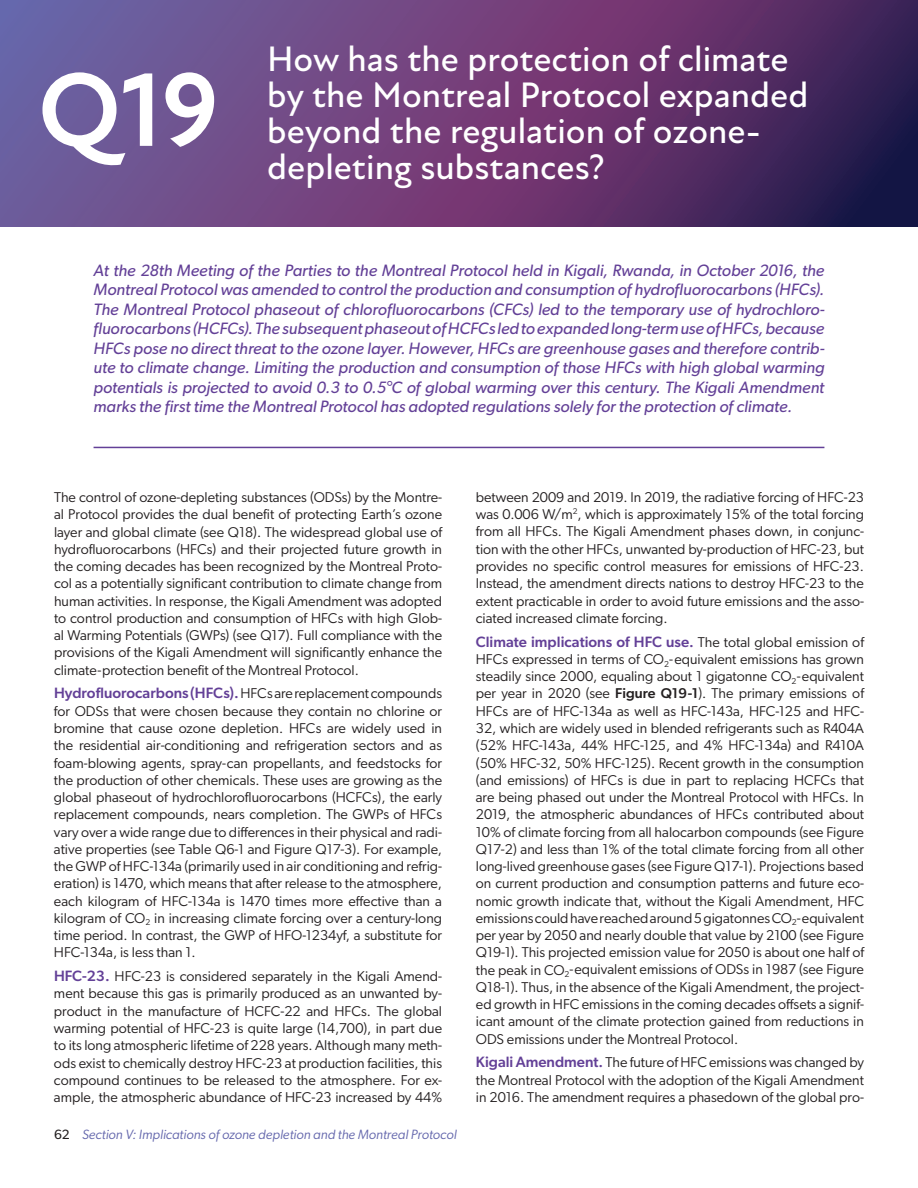
<style>
.page{position:relative;width:918px;height:1188px;background:#fff}
.page>*{position:absolute;margin:0;border:0;box-sizing:border-box;transform-origin:0 0}
.t1{font:700 106.5px "New Atten";color:#fff}
.ES_Section_Headings{font:500 36px "New Atten";color:#fff}
.Answer_Block{font:italic 16.5px/19.5px "Gibson";color:#634097;text-align:justify}
.Paragraph_Style_1{font:500 15px "Gibson";color:#634097}
.Paragraph_Style_1-2{font:14.25px/17.2px "Gibson";color:#231f20;text-align:justify}
.t2{font:italic 13.5px "Gibson";color:#6568ad}
.s1{font-weight:500;font-size:15px;color:#634097}
.s2{font-style:normal;color:#231f20}
.s3{font-weight:400;font-size:14.25px;color:#231f20}
.s4{font-weight:500}
</style>
<div class="page">
<svg style="left:0;top:0;width:918px;height:227px;background:#633e78"></svg>
<hr style="left:94px;top:447px;width:730px;height:1px;background:#634097">
<hr style="left:917px;top:0;width:1px;height:63px;background:#312051">
<p class="t1" style="left:38px;top:47px;width:183px">Q19</p>
<p class="ES_Section_Headings" style="left:267px;top:37px;width:523px">How has the protection of climate</p>
<p class="ES_Section_Headings" style="left:267px;top:73px;width:543px">by the Montreal Protocol expanded</p>
<p class="ES_Section_Headings" style="left:267px;top:109px;width:495px">beyond the regulation of ozone-</p>
<p class="ES_Section_Headings" style="left:267px;top:145px;width:339px">depleting substances?</p>
<p class="Answer_Block" style="left:94px;top:260px;width:733px">At the 28th Meeting of the Parties to the Montreal Protocol held in Kigali, Rwanda, in October 2016, the Montreal Protocol was amended to control the production and consumption of hydrofluorocarbons (HFCs).<br>The Montreal Protocol phaseout of chlorofluorocarbons (CFCs) led to the temporary use of hydrochloro-</p>
<p class="Answer_Block" style="left:94px;top:319px;width:732px">fluorocarbons (HCFCs). The subsequent phaseout of HCFCs led to expanded long-term use of HFCs, because</p>
<p class="Answer_Block" style="left:94px;top:338px;width:732px">HFCs pose no direct threat to the ozone layer. However, HFCs are greenhouse gases and therefore contrib&shy;ute to climate change. Limiting the production and consumption of those HFCs with high global warming potentials is projected to avoid 0.3 to 0.5°C of global warming over this century. The Kigali Amendment marks the first time the Montreal Protocol has adopted regulations solely for the protection of climate.</p>
<p class="Paragraph_Style_1-2" style="left:54px;top:488px;width:390px">The control of ozone-depleting substances (ODSs) by the Montre&shy;al Protocol provides the dual benefit of protecting Earth’s ozone layer and global climate (see Q18). The widespread global use of hydrofluorocarbons (HFCs) and their projected future growth in the coming decades has been recognized by the Montreal Proto&shy;col as a potentially significant contribution to climate change from human activities. In response, the Kigali Amendment was adopted to control production and consumption of HFCs with high Glob&shy;al Warming Potentials (GWPs) (see Q17). Full compliance with the provisions of the Kigali Amendment will significantly enhance the climate-protection benefit of the Montreal Protocol.</p>
<p class="Paragraph_Style_1-2" style="left:54px;top:685px;width:390px"><span class="s1">Hydrofluorocarbons (HFCs).</span> HFCs are replacement compounds</p>
<p class="Paragraph_Style_1-2" style="left:54px;top:702px;width:390px">for ODSs that were chosen because they contain no chlorine or bromine that cause ozone depletion. HFCs are widely used in the residential air-conditioning and refrigeration sectors and as foam-blowing agents, spray-can propellants, and feedstocks for the production of other chemicals. These uses are growing as the global phaseout of hydrochlorofluorocarbons (HCFCs), the early replacement compounds, nears completion. The GWPs of HFCs vary over a wide range due to differences in their physical and radi&shy;ative properties (see Table Q6-1 and Figure Q17-3). For example, the GWP of HFC-134a (primarily used in air conditioning and refrig&shy;eration) is 1470, which means that after release to the atmosphere, each kilogram of HFC-134a is 1470 times more effective than a kilogram of CO<sub>2</sub> in increasing climate forcing over a century-long time period. In contrast, the GWP of HFO-1234yf, a substitute for HFC-134a, is less than 1.</p>
<p class="Paragraph_Style_1-2" style="left:54px;top:968px;width:390px"><span class="s1">HFC-23.</span> HFC-23 is considered separately in the Kigali Amend&shy;ment because this gas is primarily produced as an unwanted by&shy;product in the manufacture of HCFC-22 and HFCs. The global warming potential of HFC-23 is quite large (14,700), in part due to its long atmospheric lifetime of 228 years. Although many meth&shy;ods exist to chemically destroy HFC-23 at production facilities, this compound continues to be released to the atmosphere. For ex&shy;ample, the atmospheric abundance of HFC-23 increased by 44%</p>
<p class="t2" style="left:54px;top:1127px;width:404px"><span class="s2">62</span> Section V: Implications of ozone depletion and the Montreal Protocol</p>
<p class="Paragraph_Style_1-2" style="left:476px;top:488px;width:390px">between 2009 and 2019. In 2019, the radiative forcing of HFC-23 was 0.006 W/m<sup>2</sup>, which is approximately 15% of the total forcing from all HFCs. The Kigali Amendment phases down, in conjunc&shy;tion with the other HFCs, unwanted by-production of HFC-23, but provides no specific control measures for emissions of HFC-23.<br>Instead, the amendment directs nations to destroy HFC-23 to the extent practicable in order to avoid future emissions and the asso&shy;ciated increased climate forcing.</p>
<p class="Paragraph_Style_1" style="left:476px;top:633px;width:390px">Climate implications of HFC use. <span class="s3">The total global emission of</span></p>
<p class="Paragraph_Style_1-2" style="left:476px;top:650px;width:390px">HFCs expressed in terms of CO<sub>2</sub>-equivalent emissions has grown steadily since 2000, equaling about 1 gigatonne CO<sub>2</sub>-equivalent per year in 2020 (see <span class="s4">Figure Q19-1</span>). The primary emissions of HFCs are of HFC-134a as well as HFC-143a, HFC-125 and HFC-32, which are widely used in blended refrigerants such as R404A (52% HFC-143a, 44% HFC-125, and 4% HFC-134a) and R410A (50% HFC-32, 50% HFC-125). Recent growth in the consumption (and emissions) of HFCs is due in part to replacing HCFCs that are being phased out under the Montreal Protocol with HFCs. In 2019, the atmospheric abundances of HFCs contributed about 10% of climate forcing from all halocarbon compounds (see Figure</p>
<p class="Paragraph_Style_1-2" style="left:476px;top:840px;width:390px">Q17-2) and less than 1% of the total climate forcing from all other long-lived greenhouse gases (see Figure Q17-1). Projections based on current production and consumption patterns and future eco&shy;nomic growth indicate that, without the Kigali Amendment, HFC emissions could have reached around 5 gigatonnes CO<sub>2</sub>-equivalent per year by 2050 and nearly double that value by 2100 (see Figure Q19-1). This projected emission value for 2050 is about one half of the peak in CO<sub>2</sub>-equivalent emissions of ODSs in 1987 (see Figure</p>
<p class="Paragraph_Style_1-2" style="left:476px;top:978px;width:390px">Q18-1). Thus, in the absence of the Kigali Amendment, the project&shy;ed growth in HFC emissions in the coming decades offsets a signif&shy;icant amount of the climate protection gained from reductions in ODS emissions under the Montreal Protocol.</p>
<p class="Paragraph_Style_1-2" style="left:476px;top:1054px;width:390px"><span class="s1">Kigali Amendment.</span> The future of HFC emissions was changed by the Montreal Protocol with the adoption of the Kigali Amendment in 2016. The amendment requires a phasedown of the global pro-</p>
</div>
